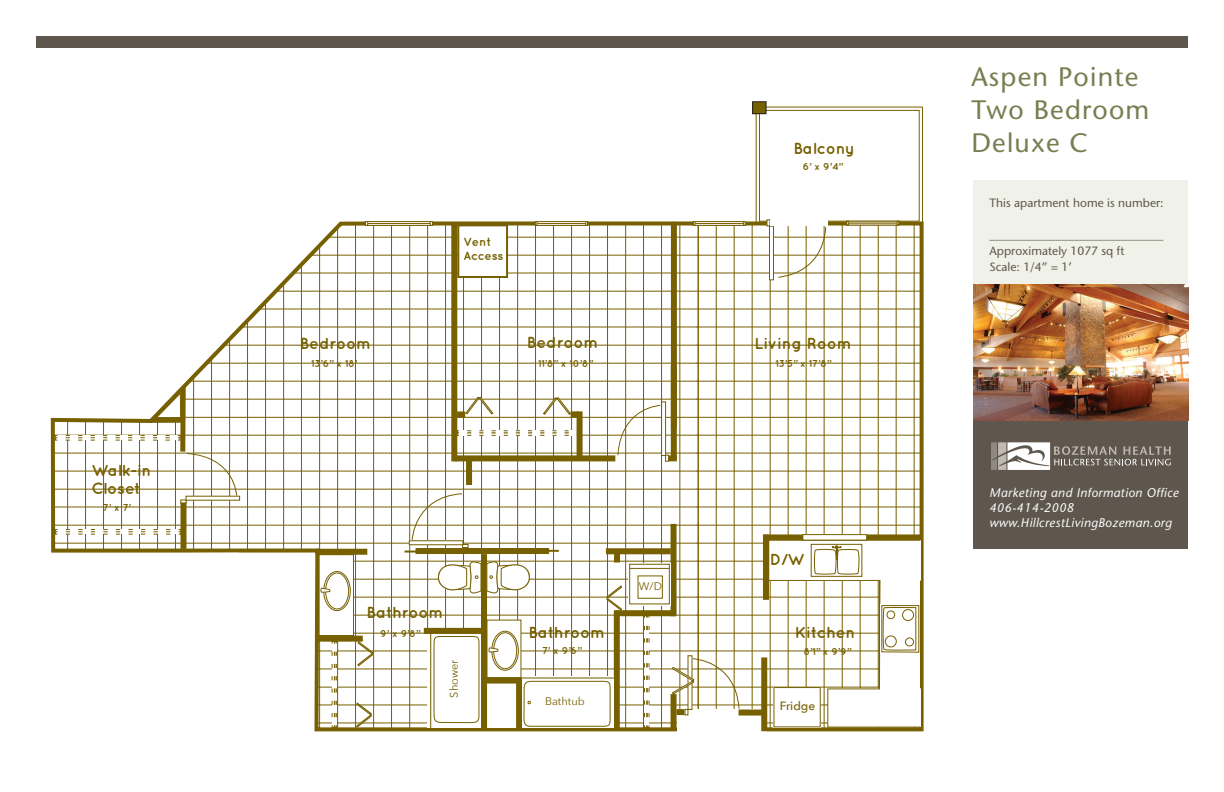
<style>
.page{position:relative;width:1224px;height:792px;background:#fff}
.page>*{position:absolute;margin:0;border:0;box-sizing:border-box;transform-origin:0 0}
.t1{font:26.7px/33px "Stone Sans";letter-spacing:.045em;color:#758051}
.t2{font:700 16px/18px "Quicksand";color:#766000}
.t3{font:italic 12.6px/15.1px "Stone Sans";letter-spacing:.03em;color:#fff}
.t4{font:12px/16px "Stone Sans";color:#5f574e}
.t5{font:700 12px/14.4px "Quicksand";letter-spacing:-.01em;color:#766000}
.t6{font:500 11.9px "Avenir Next";color:#766000}
.t7{font:11px "Avenir Next";color:#766000}
.t8{font:700 10px "Quicksand";color:#766000}
</style>
<div class="page">
<svg style="left:50px;top:218px;width:874px;height:514px"></svg>
<div style="left:763px;top:534px;width:159px;height:6px;background:#766000"></div>
<div style="left:828px;top:689px;width:92px;height:38px;background:#fff"></div>
<div style="left:827px;top:688px;width:94px;height:40px;border:1px solid #766000"></div>
<div style="left:769px;top:540px;width:151px;height:40px;background:#fff"></div>
<div style="left:768px;top:540px;width:153px;height:41px;border:1px solid #766000"></div>
<div style="left:880px;top:576px;width:40px;height:124px;background:#fff"></div>
<div style="left:485px;top:679px;width:33px;height:49px;background:#fff"></div>
<div style="left:753px;top:102px;width:13px;height:12px;background:#766000"></div>
<div style="left:753px;top:102px;width:13px;height:12px;border:1px solid #231f20"></div>
<div style="left:677px;top:710px;width:89px;height:23px;background:#fff"></div>
<div style="left:671px;top:694px;width:6px;height:35px;background:#766000"></div>
<div style="left:761px;top:657px;width:6px;height:74px;background:#766000"></div>
<div style="left:739px;top:710px;width:25px;height:6px;background:#766000"></div>
<div style="left:458px;top:225px;width:49px;height:52px;background:#fff"></div>
<div style="left:457px;top:224px;width:51px;height:54px;border:2px solid #766000"></div>
<div style="left:669px;top:455px;width:8px;height:6px;background:#766000"></div>
<div style="left:671px;top:366px;width:6px;height:94px;background:#766000"></div>
<div style="left:455px;top:455px;width:160px;height:6px;background:#766000"></div>
<div style="left:763px;top:535px;width:6px;height:65px;background:#766000"></div>
<div style="left:416px;top:548px;width:133px;height:6px;background:#766000"></div>
<div style="left:606px;top:548px;width:65px;height:6px;background:#766000"></div>
<div style="left:671px;top:524px;width:6px;height:92px;background:#766000"></div>
<div style="left:614px;top:611px;width:6px;height:118px;background:#766000"></div>
<div style="left:688px;top:655px;width:4px;height:55px;border:1px solid #766000"></div>
<svg style="left:672px;top:658px;width:68px;height:57px"></svg>
<svg style="left:543px;top:397px;width:28px;height:18px"></svg>
<svg style="left:607px;top:586px;width:15px;height:24px"></svg>
<svg style="left:644px;top:616px;width:6px;height:112px"></svg>
<hr style="left:662px;top:402px;width:4px;height:54px;background:#fff">
<div style="left:661px;top:402px;width:5px;height:54px;border:1px solid #766000"></div>
<svg style="left:617px;top:405px;width:52px;height:56px"></svg>
<div style="left:803px;top:535px;width:64px;height:5px;background:#fff"></div>
<div style="left:803px;top:534px;width:64px;height:6px;border:1px solid #766000"></div>
<svg style="left:457px;top:431px;width:120px;height:5px"></svg>
<div style="left:614px;top:610px;width:61px;height:6px;background:#766000"></div>
<div style="left:424px;top:628px;width:61px;height:6px;background:#766000"></div>
<svg style="left:549px;top:550px;width:10px;height:2px"></svg>
<div style="left:671px;top:222px;width:6px;height:206px;background:#766000"></div>
<div style="left:535px;top:221px;width:53px;height:3px;border:1px solid #766000"></div>
<div style="left:535px;top:223px;width:53px;height:3px;border:1px solid #766000"></div>
<div style="left:693px;top:221px;width:53px;height:3px;border:1px solid #766000"></div>
<div style="left:693px;top:223px;width:53px;height:3px;border:1px solid #766000"></div>
<div style="left:451px;top:224px;width:6px;height:237px;background:#766000"></div>
<div style="left:577px;top:411px;width:6px;height:49px;background:#766000"></div>
<svg style="left:466px;top:397px;width:27px;height:17px"></svg>
<div style="left:457px;top:411px;width:8px;height:6px;background:#766000"></div>
<div style="left:571px;top:411px;width:8px;height:6px;background:#766000"></div>
<div style="left:481px;top:554px;width:6px;height:177px;background:#766000"></div>
<hr style="left:769px;top:226px;width:4px;height:54px;background:#fff">
<div style="left:769px;top:226px;width:5px;height:54px;border:1px solid #766000"></div>
<svg style="left:756px;top:106px;width:167px;height:171px"></svg>
<div style="left:770px;top:219px;width:58px;height:7px;background:#fff"></div>
<div style="left:315px;top:549px;width:52px;height:6px;background:#766000"></div>
<div style="left:484px;top:678px;width:38px;height:6px;background:#766000"></div>
<div style="left:516px;top:678px;width:6px;height:53px;background:#766000"></div>
<div style="left:317px;top:636px;width:46px;height:6px;background:#766000"></div>
<svg style="left:356px;top:703px;width:16px;height:24px"></svg>
<div style="left:466px;top:460px;width:6px;height:25px;background:#766000"></div>
<div style="left:365px;top:221px;width:68px;height:3px;border:1px solid #766000"></div>
<div style="left:365px;top:223px;width:68px;height:3px;border:1px solid #766000"></div>
<svg style="left:365px;top:221px;width:3px;height:4px"></svg>
<svg style="left:430px;top:221px;width:3px;height:4px"></svg>
<svg style="left:358px;top:641px;width:15px;height:25px"></svg>
<div style="left:181px;top:503px;width:6px;height:46px;background:#766000"></div>
<div style="left:614px;top:550px;width:6px;height:12px;background:#766000"></div>
<svg style="left:55px;top:529px;width:126px;height:6px"></svg>
<svg style="left:55px;top:382px;width:182px;height:121px"></svg>
<svg style="left:186px;top:496px;width:54px;height:4px"></svg>
<svg style="left:332px;top:642px;width:6px;height:86px"></svg>
<svg style="left:427px;top:634px;width:54px;height:94px"></svg>
<svg style="left:433px;top:636px;width:47px;height:87px"></svg>
<hr style="left:430px;top:634px;width:1px;height:94px;background:#766000">
<div style="left:319px;top:555px;width:34px;height:81px;background:#fff"></div>
<svg style="left:324px;top:572px;width:26px;height:39px"></svg>
<div style="left:323px;top:571px;width:28px;height:40px;border:1px solid #766000;border-radius:50%"></div>
<div style="left:325px;top:573px;width:24px;height:36px;border:1px solid #766000;border-radius:50%"></div>
<svg style="left:321px;top:588px;width:10px;height:5px"></svg>
<div style="left:319px;top:554px;width:35px;height:82px;border:1px solid #766000"></div>
<div style="left:774px;top:688px;width:46px;height:39px;background:#fff"></div>
<svg style="left:805px;top:541px;width:60px;height:36px"></svg>
<div style="left:811px;top:544px;width:51px;height:32px;background:#fff"></div>
<div style="left:811px;top:544px;width:51px;height:33px;border:1px solid #766000"></div>
<svg style="left:814px;top:545px;width:46px;height:30px"></svg>
<svg style="left:878px;top:579px;width:42px;height:111px"></svg>
<div style="left:902px;top:609px;width:12px;height:12px;border:1px solid #766000;border-radius:50%"></div>
<div style="left:886px;top:610px;width:9px;height:9px;border:1px solid #766000;border-radius:50%"></div>
<div style="left:885px;top:635px;width:12px;height:12px;border:1px solid #766000;border-radius:50%"></div>
<div style="left:905px;top:637px;width:9px;height:9px;border:1px solid #766000;border-radius:50%"></div>
<svg style="left:628px;top:563px;width:43px;height:42px"></svg>
<svg style="left:630px;top:564px;width:39px;height:40px"></svg>
<div style="left:629px;top:564px;width:41px;height:40px;border:1px solid #766000"></div>
<hr style="left:630px;top:568px;width:39px;height:1px;background:#766000">
<div style="left:487px;top:620px;width:34px;height:58px;background:#fff"></div>
<svg style="left:492px;top:631px;width:26px;height:39px"></svg>
<div style="left:492px;top:631px;width:27px;height:40px;border:1px solid #766000;border-radius:50%"></div>
<div style="left:493px;top:632px;width:24px;height:37px;border:1px solid #766000;border-radius:50%"></div>
<svg style="left:488px;top:648px;width:11px;height:5px"></svg>
<div style="left:486px;top:620px;width:35px;height:58px;border:1px solid #766000"></div>
<svg style="left:405px;top:493px;width:125px;height:104px"></svg>
<div style="left:522px;top:676px;width:92px;height:51px;background:#fff"></div>
<hr style="left:522px;top:677px;width:92px;height:2px;background:#766000">
<svg style="left:523px;top:680px;width:88px;height:47px"></svg>
<div style="left:36px;top:36px;width:1152px;height:11px;background:#5f574e"></div>
<div style="left:973px;top:420px;width:215px;height:128px;background:#5f574e"></div>
<svg style="left:991px;top:442px;width:180px;height:28px"></svg>
<img style="left:973px;top:283px;width:215px;height:137px">
<div style="left:973px;top:180px;width:215px;height:103px;background:#f0f2ea"></div>
<h2 class="t2" style="left:91px;top:461px;width:62px">Walk-in<br>Closet</h2>
<p class="t8" style="left:103px;top:501px;width:30px">7’ x 7’</p>
<h2 class="t2" style="left:793px;top:139px;width:63px">Balcony</h2>
<p class="t5" style="left:464px;top:234px;width:41px">Vent<br>Access</p>
<p class="t8" style="left:803px;top:160px;width:41px">6’ x 9’4”</p>
<h2 class="t2" style="left:527px;top:333px;width:73px">Bedroom</h2>
<p class="t8" style="left:538px;top:358px;width:56px">11’8” x 10’8”</p>
<h2 class="t2" style="left:300px;top:334px;width:73px">Bedroom</h2>
<p class="t8" style="left:311px;top:357px;width:47px">13’6” x 18’</p>
<p class="t8" style="left:775px;top:358px;width:57px">13’5” x 17’8”</p>
<h2 class="t2" style="left:754px;top:334px;width:99px">Living Room</h2>
<h2 class="t2" style="left:367px;top:603px;width:79px">Bathroom</h2>
<p class="t8" style="left:380px;top:627px;width:41px">9’ x 9’8”</p>
<p class="t7" style="left:445px;top:698px;width:39px;rotate:-90deg">Shower</p>
<p class="t7" style="left:639px;top:577px;width:25px">W/D</p>
<h2 class="t2" style="left:770px;top:550px;width:37px">D/W</h2>
<h2 class="t2" style="left:528px;top:623px;width:79px">Bathroom</h2>
<h2 class="t2" style="left:795px;top:623px;width:62px">Kitchen</h2>
<p class="t8" style="left:804px;top:646px;width:48px">8’1” x 9’9”</p>
<p class="t8" style="left:542px;top:645px;width:41px">7’ x 9’6”</p>
<p class="t7" style="left:545px;top:692px;width:41px">Bathtub</p>
<p class="t6" style="left:780px;top:696px;width:37px">Fridge</p>
<h1 class="t1" style="left:971px;top:60px;width:179px">Aspen Pointe<br>Two Bedroom<br>Deluxe C</h1>
<p class="t4" style="left:990px;top:195px;width:176px">This apartment home is number:</p>
<p class="t4" style="left:990px;top:227px;width:175px">_____________________________<br>Approximately 1077 sq ft<br>Scale: 1/4” = 1’</p>
<p class="t3" style="left:989px;top:485px;width:191px">Marketing and Information Office<br>406-414-2008 www.HillcrestLivingBozeman.org</p>
</div>
